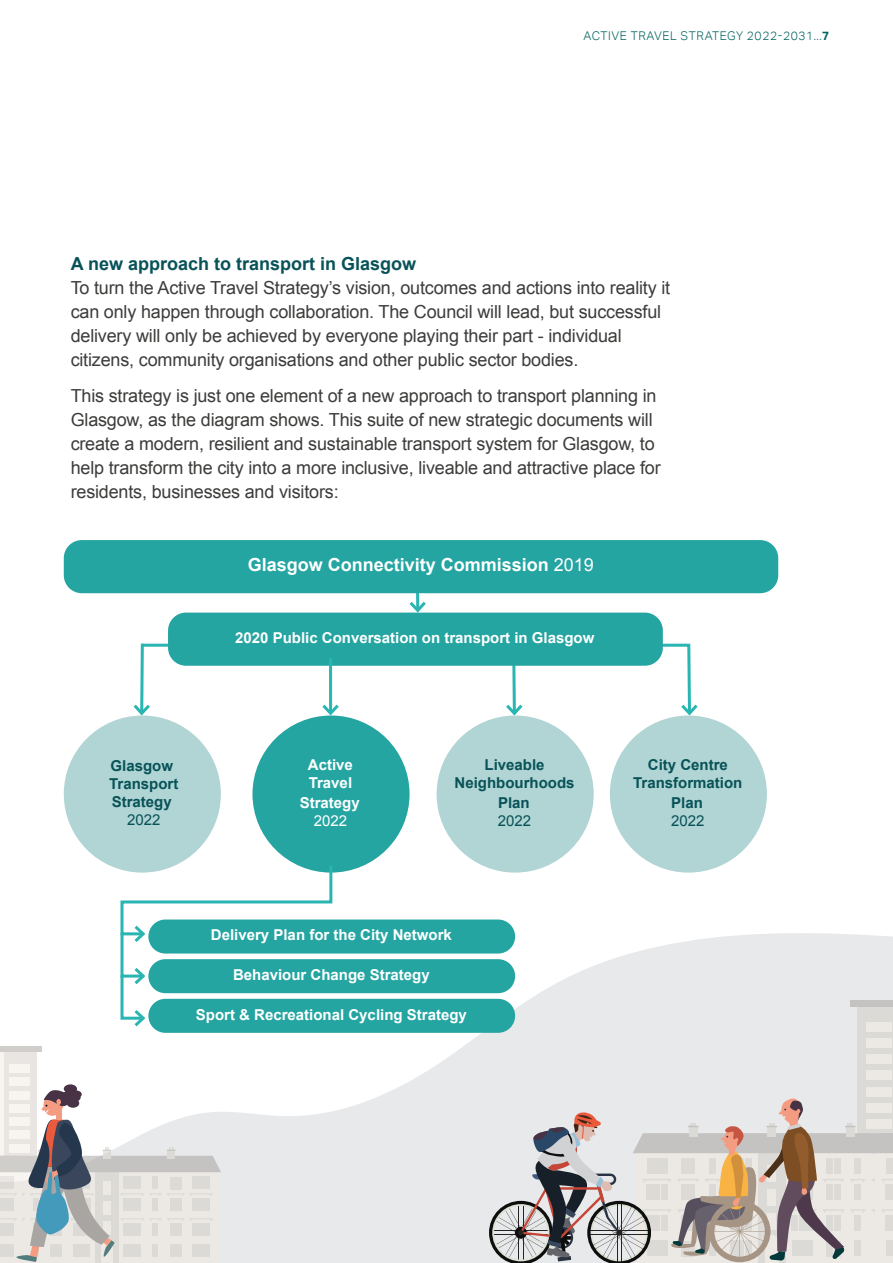
<style>
.page{position:relative;width:893px;height:1263px;background:#fff}
.page>*{position:absolute;margin:0;border:0;box-sizing:border-box;transform-origin:0 0}
.body{font:18px/24px "Arial";letter-spacing:-.01em;color:#3c3c3b}
.para_heads{font:700 18px "Arial";color:#fff}
.para_heads-2{font:700 18px "Arial";color:#085258}
.para_heads-3{font:700 15px "Arial";color:#fff}
.para_heads-4{font:700 15px/18px "Arial";color:#085258;text-align:center}
.para_heads-5{font:15px "Arial";color:#085258}
.para_heads-6{font:15px "Arial";color:#fff}
.t1{font:300 12px "Aktiv Grotesk";letter-spacing:.05em;color:#00645e}
.s1{font-weight:700}
.s2{font-weight:400}
</style>
<div class="page">
<svg style="left:0;top:933px;width:893px;height:330px;fill:#e8e9ea"></svg>
<svg style="left:406px;top:593px;width:23px;height:20px"></svg>
<div style="left:64px;top:715px;width:157px;height:157px;background:#b0d5d4;border-radius:50%"></div>
<div style="left:252px;top:715px;width:158px;height:157px;background:#24a5a2;border-radius:50%"></div>
<div style="left:437px;top:715px;width:157px;height:157px;background:#b0d5d4;border-radius:50%"></div>
<div style="left:610px;top:715px;width:157px;height:157px;background:#b0d5d4;border-radius:50%"></div>
<div style="left:148px;top:919px;width:367px;height:34px;background:#24a5a2;border-radius:17px"></div>
<div style="left:148px;top:959px;width:367px;height:34px;background:#24a5a2;border-radius:17px"></div>
<div style="left:148px;top:999px;width:367px;height:34px;background:#24a5a2;border-radius:17px"></div>
<svg style="left:119px;top:863px;width:215px;height:166px"></svg>
<div style="left:64px;top:540px;width:714px;height:53px;background:#24a5a2;border-radius:18px"></div>
<div style="left:168px;top:613px;width:495px;height:53px;background:#24a5a2;border-radius:18px"></div>
<svg style="left:130px;top:641px;width:571px;height:77px"></svg>
<div style="left:857px;top:1006px;width:36px;height:206px;background:#dcdad7"></div>
<div style="left:866px;top:1022px;width:25px;height:10px;background:#f1ebe1"></div>
<div style="left:866px;top:1038px;width:25px;height:10px;background:#f1ebe1"></div>
<div style="left:866px;top:1054px;width:25px;height:10px;background:#f1ebe1"></div>
<div style="left:866px;top:1070px;width:25px;height:10px;background:#f1ebe1"></div>
<div style="left:851px;top:1000px;width:42px;height:7px;background:#c4c3c1"></div>
<svg style="left:4px;top:1052px;width:33px;height:32px"></svg>
<hr style="left:0;top:1052px;width:4px;height:168px;background:#f8f5f0">
<div style="left:9px;top:1065px;width:20px;height:8px;background:#f8f5f0"></div>
<div style="left:9px;top:1078px;width:20px;height:8px;background:#f8f5f0"></div>
<div style="left:0;top:1047px;width:42px;height:5px;background:#cfcecb"></div>
<div style="left:101px;top:1244px;width:12px;height:19px;background:#f1ebe1"></div>
<svg style="left:0;top:1084px;width:221px;height:178px"></svg>
<svg style="left:489px;top:1087px;width:404px;height:176px;background:#cac4c1"></svg>
<p class="t1" style="left:583px;top:29px;width:247px">ACTIVE TRAVEL STRATEGY 2022-2031...<span class="s1">7</span></p>
<h3 class="para_heads-2" style="left:71px;top:252px;width:347px">A new approach to transport in Glasgow</h3>
<p class="body" style="left:71px;top:276px;width:601px">To turn the Active Travel Strategy’s vision, outcomes and actions into reality it can only happen through collaboration. The Council will lead, but successful delivery will only be achieved by everyone playing their part - individual citizens, community organisations and other public sector bodies.</p>
<p class="body" style="left:71px;top:384px;width:592px">This strategy is just one element of a new approach to transport planning in Glasgow, as the diagram shows. This suite of new strategic documents will create a modern, resilient and sustainable transport system for Glasgow, to help transform the city into a more inclusive, liveable and attractive place for residents, businesses and visitors:</p>
<h3 class="para_heads" style="left:248px;top:553px;width:348px">Glasgow Connectivity Commission <span class="s2">2019</span></h3>
<h3 class="para_heads-3" style="left:235px;top:628px;width:361px">2020 Public Conversation on transport in Glasgow</h3>
<h3 class="para_heads-4" style="left:111px;top:757px;width:64px">Glasgow</h3>
<h3 class="para_heads-4" style="left:109px;top:775px;width:71px">Transport</h3>
<h3 class="para_heads-4" style="left:112px;top:793px;width:62px">Strategy</h3>
<h3 class="para_heads-5" style="left:127px;top:810px;width:35px">2022</h3>
<h3 class="para_heads-3" style="left:308px;top:755px;width:47px">Active</h3>
<h3 class="para_heads-3" style="left:309px;top:773px;width:45px">Travel</h3>
<h3 class="para_heads-3" style="left:300px;top:792px;width:62px">Strategy</h3>
<h3 class="para_heads-6" style="left:314px;top:810px;width:35px">2022</h3>
<h3 class="para_heads-4" style="left:455px;top:756px;width:121px">Liveable<br>Neighbourhoods</h3>
<h3 class="para_heads-4" style="left:498px;top:794px;width:33px">Plan</h3>
<h3 class="para_heads-5" style="left:498px;top:810px;width:35px">2022</h3>
<h3 class="para_heads-3" style="left:211px;top:925px;width:242px">Delivery Plan for the City Network</h3>
<h3 class="para_heads-3" style="left:233px;top:965px;width:198px">Behaviour Change Strategy</h3>
<h3 class="para_heads-3" style="left:196px;top:1004px;width:272px">Sport &amp; Recreational Cycling Strategy</h3>
<h3 class="para_heads-4" style="left:633px;top:756px;width:111px">City Centre<br>Transformation</h3>
<h3 class="para_heads-4" style="left:671px;top:794px;width:33px">Plan</h3>
<h3 class="para_heads-5" style="left:671px;top:810px;width:35px">2022</h3>
</div>
